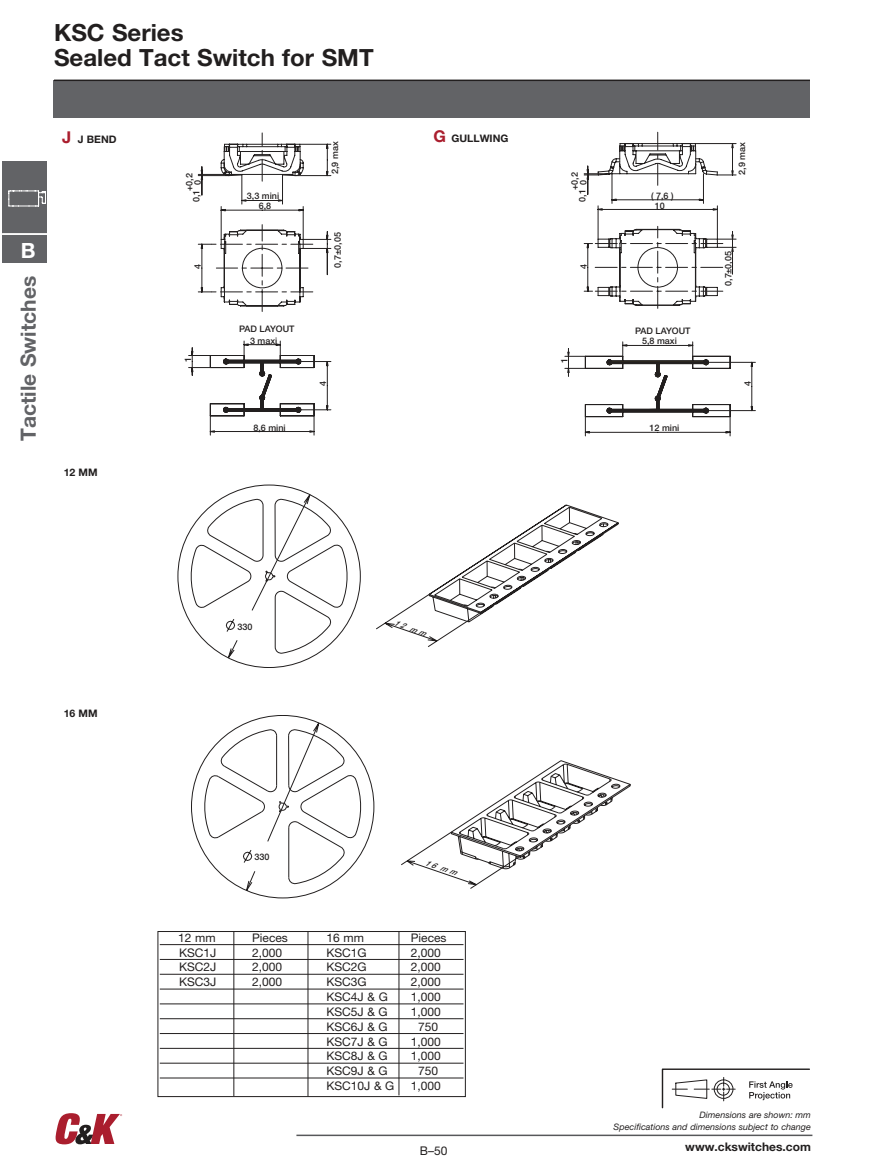
<style>
.page{position:relative;width:891px;height:1175px;background:#fff}
.page>*{position:absolute;margin:0;border:0;box-sizing:border-box;transform-origin:0 0}
.t1{font:700 23.7px/25.2px "Helvetica Neue LT Std";color:#221f1f}
.t2{font:700 21px "Helvetica Neue LT Std";color:#626366}
.t3{font:700 21px "Helvetica Neue LT Std";color:#fff}
.t4{font:12px "Helvetica Neue LT Std";color:#221f1f}
.t5{font:11.85px "Helvetica Neue LT Std";color:#221f1f}
.t6{font:700 11.85px "Helvetica Neue LT Std";color:#221f1f}
.t7{font:700 10.35px "Helvetica Neue LT Std";color:#221f1f}
.t8{font:500 9px/7.6px "Helvetica Neue";color:#221f1f}
.t9{font:italic 8.85px/11.9px "Helvetica Neue LT Std";color:#221f1f;text-align:right}
.s1{font-size:16.35px;color:#aa1e2e}
</style>
<div class="page">
<div style="left:54px;top:80px;width:756px;height:37px;background:#626366"></div>
<hr style="left:296px;top:1134px;width:516px;height:2px;background:#57585a">
<svg style="left:56px;top:1113px;width:66px;height:31px"></svg>
<hr style="left:54px;top:80px;width:756px;height:1px;background:#221f1f">
<div style="left:2px;top:161px;width:45px;height:101px;background:#626366"></div>
<svg style="left:9px;top:191px;width:37px;height:15px"></svg>
<hr style="left:0;top:233px;width:47px;height:2px;background:#fff">
<svg style="left:661px;top:1069px;width:1px;height:39px"></svg>
<svg style="left:662px;top:1068px;width:148px;height:40px"></svg>
<svg style="left:564px;top:143px;width:192px;height:293px"></svg>
<svg style="left:188px;top:143px;width:144px;height:292px"></svg>
<svg style="left:178px;top:484px;width:441px;height:184px"></svg>
<svg style="left:226px;top:490px;width:381px;height:172px"></svg>
<svg style="left:191px;top:715px;width:430px;height:183px"></svg>
<svg style="left:246px;top:719px;width:275px;height:172px"></svg>
<div style="left:62px;top:705px;width:167px;height:15px;background:#fff"></div>
<hr style="left:160px;top:944px;width:304px;height:1px;background:#221f1f">
<hr style="left:160px;top:959px;width:304px;height:1px;background:#221f1f">
<hr style="left:160px;top:974px;width:304px;height:1px;background:#221f1f">
<hr style="left:160px;top:988px;width:304px;height:1px;background:#221f1f">
<hr style="left:160px;top:1003px;width:304px;height:1px;background:#221f1f">
<hr style="left:160px;top:1018px;width:304px;height:1px;background:#221f1f">
<hr style="left:160px;top:1033px;width:304px;height:1px;background:#221f1f">
<hr style="left:160px;top:1048px;width:304px;height:1px;background:#221f1f">
<hr style="left:160px;top:1062px;width:304px;height:1px;background:#221f1f">
<hr style="left:160px;top:1077px;width:304px;height:1px;background:#221f1f">
<div style="left:158px;top:931px;width:308px;height:165px;border:1px solid #221f1f"></div>
<hr style="left:233px;top:931px;width:1px;height:165px;background:#221f1f">
<hr style="left:308px;top:931px;width:1px;height:165px;background:#221f1f">
<hr style="left:399px;top:931px;width:1px;height:164px;background:#221f1f">
<svg style="left:394px;top:621px;width:33px;height:14px"></svg>
<svg style="left:425px;top:860px;width:33px;height:15px"></svg>
<h1 class="t1" style="left:54px;top:22px;width:321px">KSC Series<br>Sealed Tact Switch for SMT</h1>
<h2 class="t3" style="left:21px;top:242px;width:16px">B</h2>
<h2 class="t2" style="left:20px;top:441px;width:167px;rotate:-90deg">Tactile Switches</h2>
<p class="t7" style="left:62px;top:136px;width:56px"><span class="s1">J</span> J BEND</p>
<p class="t7" style="left:434px;top:134px;width:77px"><span class="s1">G</span> GULLWING</p>
<p class="t8" style="left:332px;top:174px;width:34px;rotate:-90deg">2,9 max</p>
<p class="t8" style="left:187px;top:202px;width:31px;line-height:6.8px;text-indent:12px;rotate:-90deg">+0,2<br>0,1 0</p>
<p class="t8" style="left:247px;top:192px;width:34px">3,3 mini</p>
<p class="t8" style="left:259px;top:203px;width:14px">6,8</p>
<p class="t7" style="left:64px;top:469px;width:35px">12 MM</p>
<p class="t8" style="left:194px;top:269px;width:7px;rotate:-90deg">4</p>
<p class="t8" style="left:185px;top:362px;width:7px;rotate:-90deg">1</p>
<p class="t8" style="left:239px;top:325px;width:57px">PAD LAYOUT</p>
<p class="t8" style="left:250px;top:337px;width:29px">3 maxi</p>
<p class="t8" style="left:253px;top:424px;width:34px">8,6 mini</p>
<p class="t8" style="left:334px;top:267px;width:37px;rotate:-90deg">0,7±0,05</p>
<p class="t8" style="left:320px;top:385px;width:7px;rotate:-90deg">4</p>
<p class="t8" style="left:571px;top:202px;width:31px;text-indent:12px;rotate:-90deg">+0,2<br>0,1 0</p>
<p class="t8" style="left:581px;top:269px;width:7px;rotate:-90deg">4</p>
<p class="t8" style="left:561px;top:363px;width:7px;rotate:-90deg">1</p>
<p class="t8" style="left:651px;top:193px;width:24px">( 7,6 )</p>
<p class="t8" style="left:655px;top:202px;width:12px">10</p>
<p class="t8" style="left:635px;top:328px;width:57px">PAD LAYOUT</p>
<p class="t8" style="left:642px;top:337px;width:36px">5,8 maxi</p>
<p class="t8" style="left:650px;top:425px;width:31px">12 mini</p>
<p class="t8" style="left:739px;top:175px;width:34px;rotate:-90deg">2,9 max</p>
<p class="t8" style="left:725px;top:286px;width:36px;rotate:-90deg">0,7±0,05</p>
<p class="t8" style="left:745px;top:386px;width:7px;rotate:-90deg">4</p>
<p class="t7" style="left:64px;top:709px;width:35px">16 MM</p>
<p class="t8" style="left:237px;top:622px;width:17px">330</p>
<p class="t8" style="left:254px;top:853px;width:17px">330</p>
<p class="t5" style="left:178px;top:932px;width:39px">12 mm</p>
<p class="t5" style="left:252px;top:932px;width:37px">Pieces</p>
<p class="t5" style="left:326px;top:932px;width:39px">16 mm</p>
<p class="t5" style="left:411px;top:932px;width:37px">Pieces</p>
<p class="t5" style="left:179px;top:947px;width:39px">KSC1J</p>
<p class="t5" style="left:252px;top:947px;width:32px">2,000</p>
<p class="t5" style="left:326px;top:947px;width:42px">KSC1G</p>
<p class="t5" style="left:411px;top:947px;width:32px">2,000</p>
<p class="t5" style="left:179px;top:962px;width:39px">KSC2J</p>
<p class="t5" style="left:252px;top:962px;width:32px">2,000</p>
<p class="t5" style="left:326px;top:962px;width:42px">KSC2G</p>
<p class="t5" style="left:411px;top:962px;width:32px">2,000</p>
<p class="t5" style="left:179px;top:977px;width:39px">KSC3J</p>
<p class="t5" style="left:252px;top:977px;width:32px">2,000</p>
<p class="t5" style="left:326px;top:977px;width:42px">KSC3G</p>
<p class="t5" style="left:411px;top:977px;width:32px">2,000</p>
<p class="t5" style="left:326px;top:992px;width:63px">KSC4J &amp; G</p>
<p class="t5" style="left:411px;top:992px;width:32px">1,000</p>
<p class="t5" style="left:326px;top:1006px;width:63px">KSC5J &amp; G</p>
<p class="t5" style="left:411px;top:1006px;width:32px">1,000</p>
<p class="t5" style="left:326px;top:1021px;width:63px">KSC6J &amp; G</p>
<p class="t5" style="left:418px;top:1021px;width:22px">750</p>
<p class="t5" style="left:326px;top:1036px;width:63px">KSC7J &amp; G</p>
<p class="t5" style="left:411px;top:1036px;width:32px">1,000</p>
<p class="t5" style="left:326px;top:1051px;width:63px">KSC8J &amp; G</p>
<p class="t5" style="left:411px;top:1051px;width:32px">1,000</p>
<p class="t5" style="left:326px;top:1066px;width:63px">KSC9J &amp; G</p>
<p class="t5" style="left:418px;top:1066px;width:22px">750</p>
<p class="t5" style="left:326px;top:1080px;width:69px">KSC10J &amp; G</p>
<p class="t5" style="left:411px;top:1080px;width:32px">1,000</p>
<p class="t4" style="left:420px;top:1145px;width:29px">B–50</p>
<p class="t9" style="left:614px;top:1109px;width:199px">Dimensions are shown: mm<br>Specifications and dimensions subject to change</p>
<p class="t6" style="left:685px;top:1141px;width:127px">www.ckswitches.com</p>
</div>
